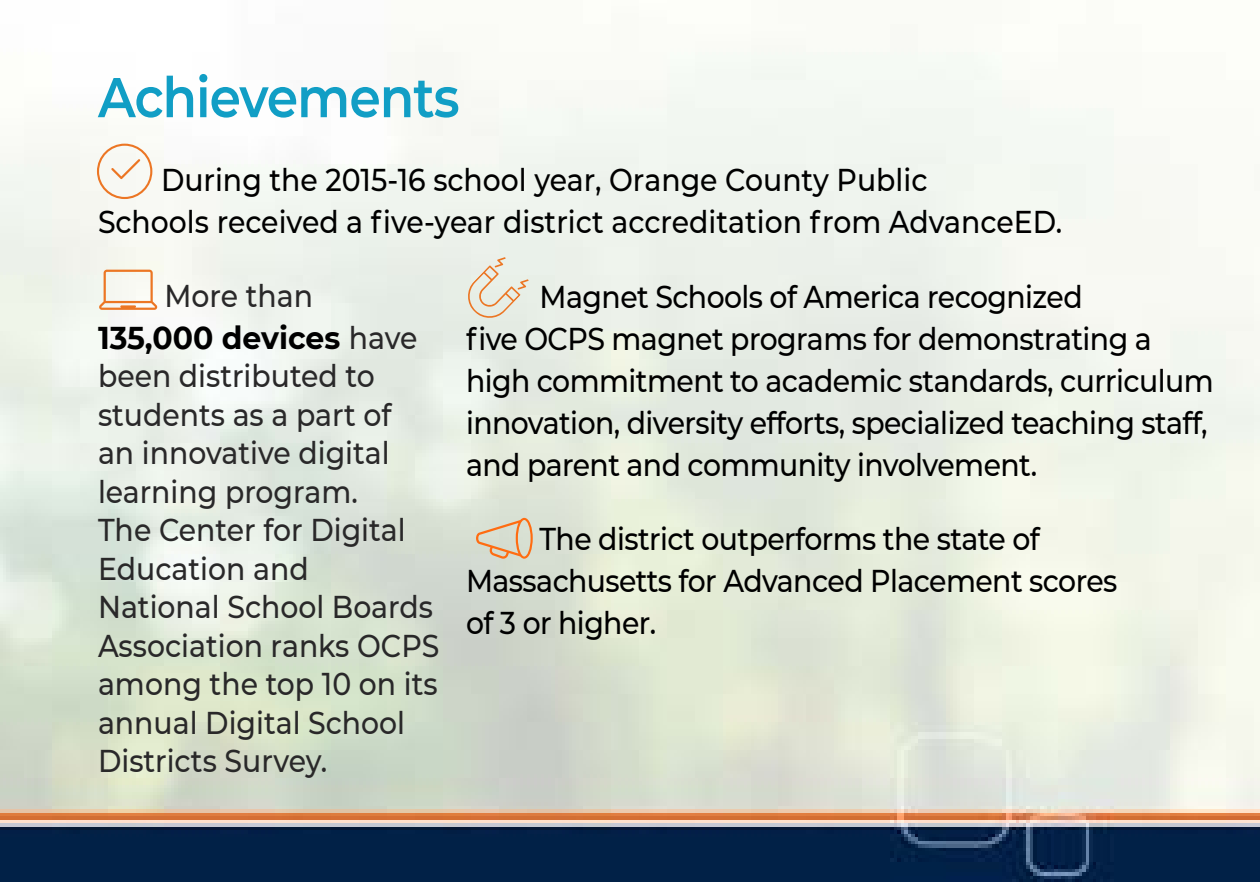
<style>
.page{position:relative;width:1260px;height:882px;background:#fff}
.page>*{position:absolute;margin:0;border:0;box-sizing:border-box;transform-origin:0 0}
.t1{font:600 56px "Montserrat";letter-spacing:-.02em;color:#119ec5;scale:.9 1}
.t2{font:500 31.5px/42px "Montserrat";letter-spacing:-.02em;color:#000;scale:.9 1}
.t3{font:500 31.5px/38.5px "Montserrat";color:#292829;scale:.9 1}
.t4{font:500 31.5px/42px "Montserrat";color:#000;scale:.9 1}
.t5{font:700 31.5px/42px "Montserrat";color:#000;scale:.95 1}
.s1{font-weight:500;color:#292829}
</style>
<div class="page">
<img style="left:0;top:24px;width:1260px;height:858px">
<svg style="left:99px;top:270px;width:58px;height:40px"></svg>
<svg style="left:466px;top:257px;width:63px;height:63px;background:#e8e1d1"></svg>
<svg style="left:97px;top:144px;width:55px;height:55px"></svg>
<svg style="left:476px;top:518px;width:57px;height:41px;background:#dec7ab"></svg>
<h1 class="t1" style="left:98px;top:58px;width:403px">Achievements</h1>
<p class="t4" style="left:98px;top:157px;width:1073px;text-indent:63px">During the 2015-16 school year, Orange County Public<br>Schools received a five-year district accreditation from AdvanceED.</p>
<p class="t5" style="left:98px;top:273px;width:338px;text-indent:67px"><span class="s1">More than<br></span>135,000 devices <span class="s1">have</span></p>
<p class="t3" style="left:98px;top:356px;width:381px">been distributed to students as a part of<br>an innovative digital learning program.<br>The Center for Digital<br>Education and<br>National School Boards<br>Association ranks OCPS among the top 10 on its annual Digital School<br>Districts Survey.</p>
<p class="t2" style="left:466px;top:275px;width:832px;text-indent:74px">Magnet Schools of America recognized<br>five OCPS magnet programs for demonstrating a high commitment to academic standards, curriculum innovation, diversity efforts, specialized teaching staff, and parent and community involvement.</p>
<p class="t2" style="left:466px;top:516px;width:725px;text-indent:74px">The district outperforms the state of<br>Massachusetts for Advanced Placement scores of 3 or higher.</p>
</div>
